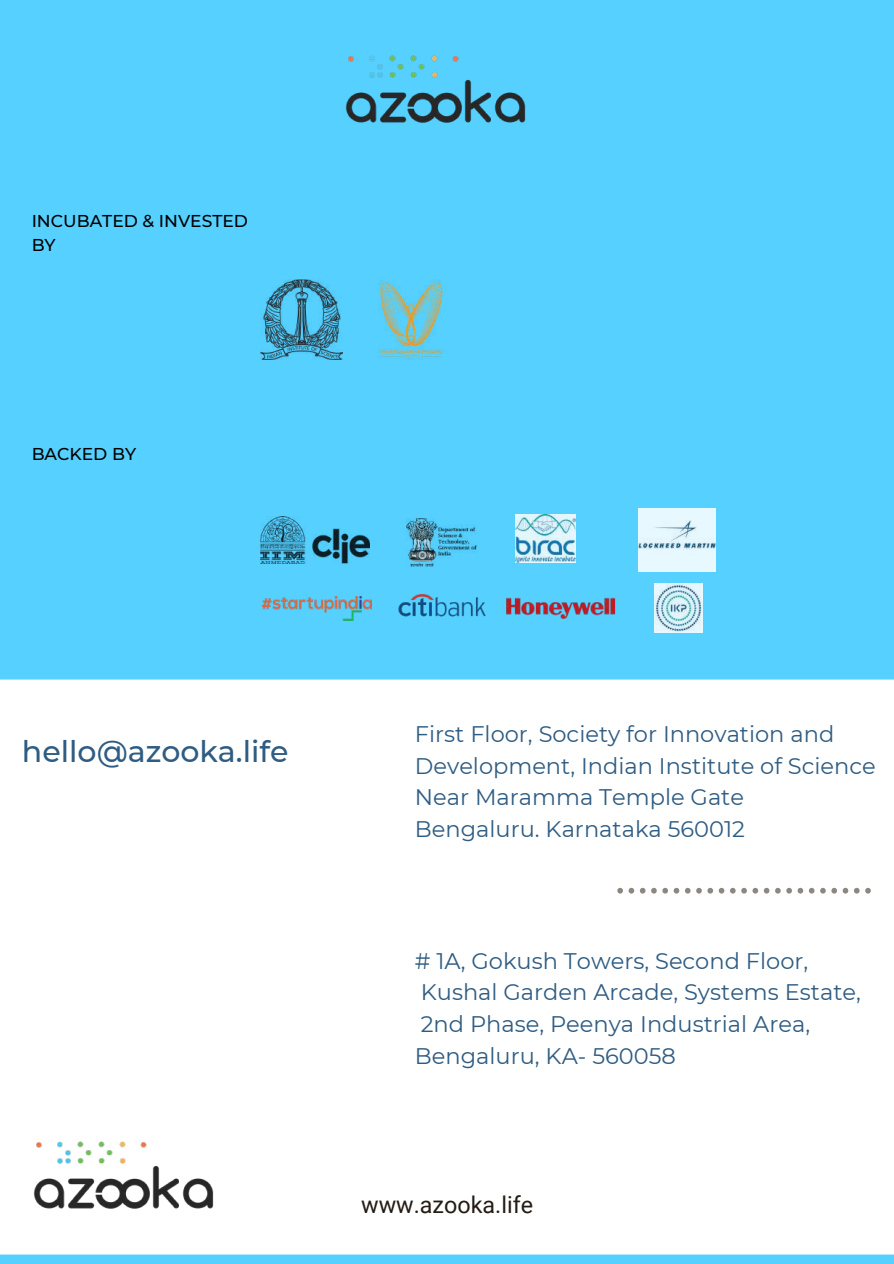
<style>
.page{position:relative;width:894px;height:1264px;background:#fff}
.page>*{position:absolute;margin:0;border:0;box-sizing:border-box;transform-origin:0 0}
.t1{font:500 30px "Montserrat";color:#2f5c82}
.t2{font:23.25px "Roboto";color:#241b14}
.t3{font:22.5px/31.5px "Montserrat";color:#2f5c82}
.t4{font:500 17.1px/23.5px "Montserrat";color:#000}
</style>
<div class="page">
<div style="left:0;top:0;width:893px;height:1263px;background:#55d0ff"></div>
<div style="left:0;top:679px;width:893px;height:575px;background:#fff"></div>
<svg style="left:0;top:1254px;width:893px;height:1px"></svg>
<img style="left:32px;top:1131px;width:183px;height:86px">
<svg style="left:617px;top:887px;width:253px;height:6px;background:#d5d3d1"></svg>
<img style="left:261px;top:279px;width:81px;height:81px">
<img style="left:379px;top:280px;width:64px;height:79px">
<img style="left:398px;top:594px;width:88px;height:23px">
<img style="left:506px;top:597px;width:110px;height:22px">
<img style="left:515px;top:515px;width:60px;height:47px">
<img style="left:261px;top:517px;width:108px;height:46px">
<img style="left:654px;top:584px;width:48px;height:48px">
<img style="left:638px;top:509px;width:77px;height:62px">
<img style="left:406px;top:518px;width:71px;height:49px">
<img style="left:263px;top:596px;width:108px;height:24px">
<img style="left:345px;top:55px;width:181px;height:68px">
<p class="t4" style="left:32px;top:209px;width:218px">INCUBATED &amp; INVESTED<br>BY</p>
<p class="t4" style="left:32px;top:442px;width:106px">BACKED BY</p>
<h1 class="t1" style="left:22px;top:732px;width:268px">hello@azooka.life</h1>
<p class="t3" style="left:415px;top:718px;width:462px">First Floor, Society for Innovation and Development, Indian Institute of Science Near Maramma Temple Gate<br>Bengaluru. Karnataka 560012</p>
<p class="t3" style="left:415px;top:945px;width:447px"># 1A, Gokush Towers, Second Floor,<br>Kushal Garden Arcade, Systems Estate,<br>2nd Phase, Peenya Industrial Area,<br>Bengaluru, KA- 560058</p>
<p class="t2" style="left:361px;top:1191px;width:173px">www.azooka.life</p>
</div>
